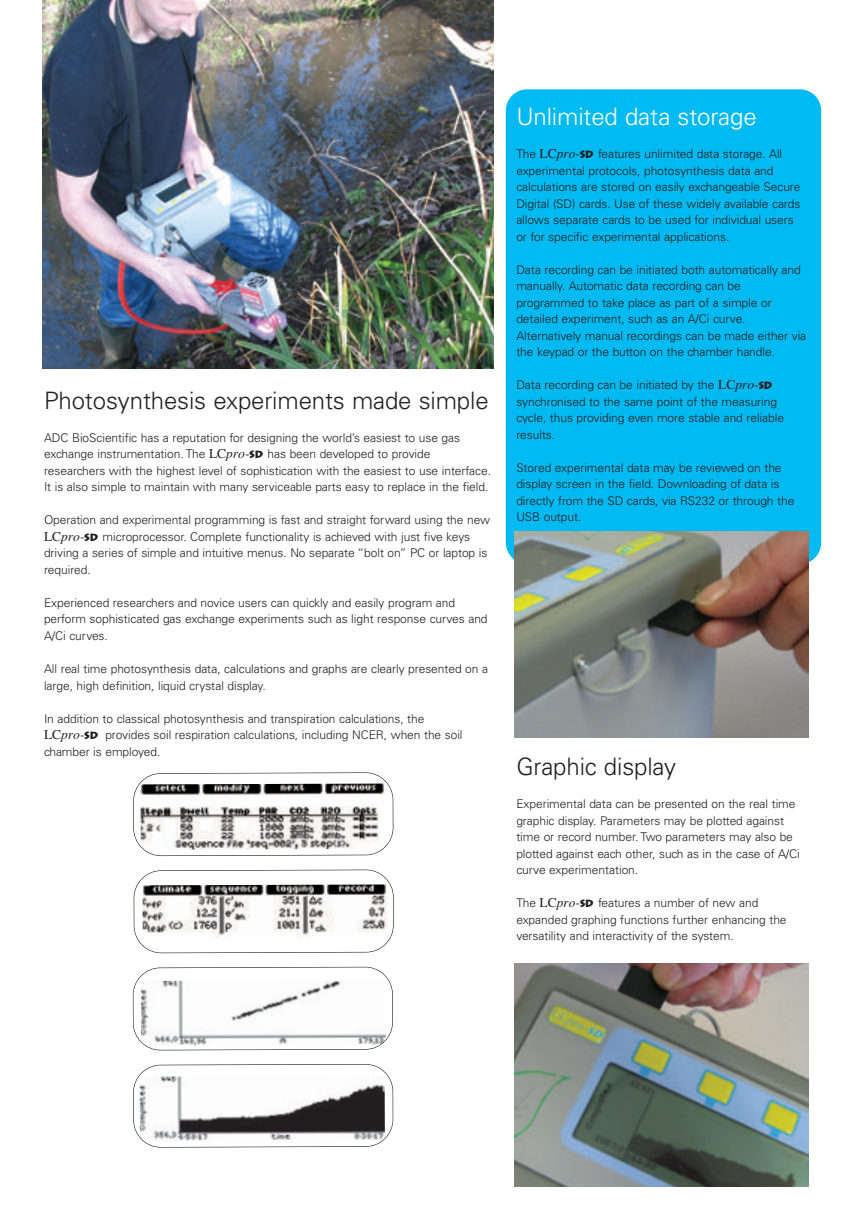
<style>
.page{position:relative;width:851px;height:1221px;background:#fff}
.page>*{position:absolute;margin:0;border:0;box-sizing:border-box;transform-origin:0 0}
.t1{font:300 24px "Univers";letter-spacing:-.005em;color:#231f20}
.t2{font:300 24px "Univers";letter-spacing:-.005em;color:#fff}
.t3{font:300 12px/16.5px "Univers";letter-spacing:-.005em;color:#231f20}
.s1{font-family:"Times";font-weight:400;font-size:13.5px}
.s2{font-family:"Times";font-weight:400;font-style:italic;font-size:13.5px}
.s3{font-family:"Lithograph";font-weight:400;font-size:10.5px}
</style>
<div class="page">
<div style="left:505px;top:89px;width:316px;height:475px;background:#00baf1;border-radius:21px"></div>
<img style="left:43px;top:0;width:450px;height:369px">
<svg style="left:133px;top:869px;width:261px;height:84px"></svg>
<svg style="left:133px;top:772px;width:260px;height:84px"></svg>
<svg style="left:133px;top:1064px;width:260px;height:83px"></svg>
<svg style="left:133px;top:966px;width:260px;height:84px"></svg>
<img style="left:514px;top:531px;width:294px;height:206px">
<img style="left:514px;top:963px;width:293px;height:223px">
<h1 class="t1" style="left:44px;top:391px;width:446px">Photosynthesis experiments made simple</h1>
<p class="t3" style="left:44px;top:430px;width:448px">ADC BioScientific has a reputation for designing the world’s easiest to use gas exchange instrumentation. The <span class="s1">LC</span><span class="s2">pro-</span><span class="s3">SD</span> has been developed to provide researchers with the highest level of sophistication with the easiest to use interface.<br>It is also simple to maintain with many serviceable parts easy to replace in the field.</p>
<p class="t3" style="left:44px;top:513px;width:447px">Operation and experimental programming is fast and straight forward using the new <span class="s1">LC</span><span class="s2">pro-</span><span class="s3">SD</span> microprocessor. Complete functionality is achieved with just five keys driving a series of simple and intuitive menus. No separate “bolt on” PC or laptop is required.</p>
<p class="t3" style="left:44px;top:595px;width:445px">Experienced researchers and novice users can quickly and easily program and perform sophisticated gas exchange experiments such as light response curves and<br>A/Ci curves.</p>
<p class="t3" style="left:44px;top:661px;width:445px">All real time photosynthesis data, calculations and graphs are clearly presented on a large, high definition, liquid crystal display.</p>
<p class="t3" style="left:44px;top:711px;width:420px">In addition to classical photosynthesis and transpiration calculations, the<br><span class="s1">LC</span><span class="s2">pro-</span><span class="s3">SD</span> provides soil respiration calculations, including NCER, when the soil chamber is employed.</p>
<h1 class="t2" style="left:516px;top:108px;width:242px">Unlimited data storage</h1>
<p class="t3" style="left:516px;top:147px;width:286px">The <span class="s1">LC</span><span class="s2">pro-</span><span class="s3">SD</span> features unlimited data storage. All experimental protocols, photosynthesis data and calculations are stored on easily exchangeable Secure Digital (SD) cards. Use of these widely available cards allows separate cards to be used for individual users or for specific experimental applications.</p>
<p class="t3" style="left:516px;top:262px;width:291px">Data recording can be initiated both automatically and manually. Automatic data recording can be programmed to take place as part of a simple or detailed experiment, such as an A/Ci curve.<br>Alternatively manual recordings can be made either via the keypad or the button on the chamber handle.</p>
<p class="t3" style="left:516px;top:378px;width:269px">Data recording can be initiated by the <span class="s1">LC</span><span class="s2">pro-</span><span class="s3">SD </span>synchronised to the same point of the measuring cycle, thus providing even more stable and reliable results.</p>
<p class="t3" style="left:516px;top:460px;width:279px">Stored experimental data may be reviewed on the display screen in the field. Downloading of data is directly from the SD cards, via RS232 or through the USB output.</p>
<h1 class="t1" style="left:516px;top:757px;width:161px">Graphic display</h1>
<p class="t3" style="left:516px;top:796px;width:285px">Experimental data can be presented on the real time graphic display. Parameters may be plotted against time or record number. Two parameters may also be plotted against each other, such as in the case of A/Ci curve experimentation.</p>
<p class="t3" style="left:516px;top:895px;width:272px">The <span class="s1">LC</span><span class="s2">pro-</span><span class="s3">SD</span> features a number of new and expanded graphing functions further enhancing the versatility and interactivity of the system.</p>
</div>
